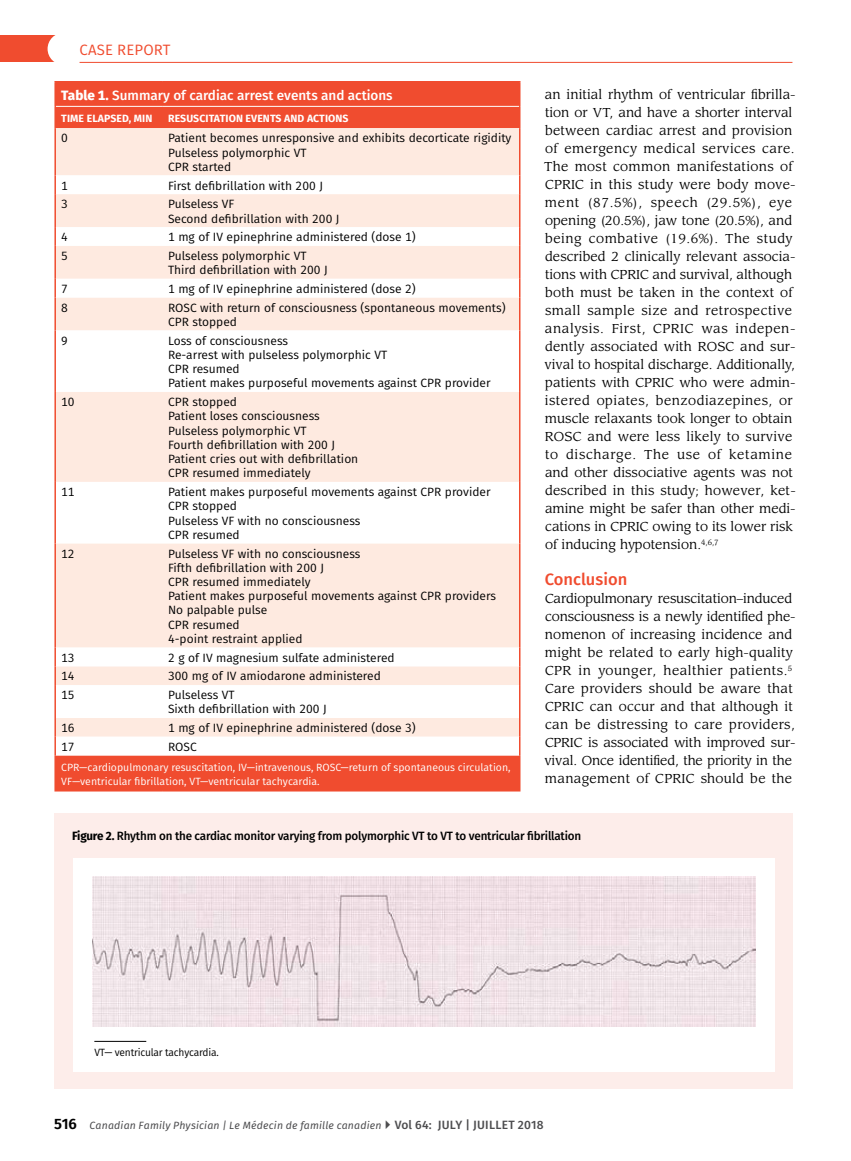
<style>
.page{position:relative;width:851px;height:1161px;background:#fff}
.page>*{position:absolute;margin:0;border:0;box-sizing:border-box;transform-origin:0 0}
.t1{font:500 16.5px "Fira Sans";color:#f04c2f}
.t2{font:15px "Fira Sans";letter-spacing:.01em;color:#f04c2f}
.t3{font:500 13.5px "Fira Sans";color:#fff}
.t4{font:12.75px/18px "Leawood Std";letter-spacing:.01em;color:#000}
.t5{font:12px/14.2px "Fira Sans";color:#000}
.t6{font:500 12px "Fira Sans";letter-spacing:-.015em;color:#000}
.t7{font:10.5px/13.5px "Fira Sans";color:#fff}
.t8{font:italic 10.5px "Fira Sans";letter-spacing:.015em;color:#4d4d4f}
.t9{font:700 10.5px "Fira Sans";letter-spacing:.01em;color:#fff}
.t10{font:10.5px "Fira Sans";letter-spacing:-.015em;color:#000}
.s1{font-weight:800}
.s2{font-weight:700}
.s3{font-weight:600;font-style:normal;font-size:15px;color:#000}
.s4{font-weight:500;font-style:normal;font-size:12px}
</style>
<div class="page">
<div style="left:0;top:35px;width:55px;height:27px;background:#f04c2f"></div>
<div style="left:48px;top:33px;width:32px;height:32px;background:#fff;border-radius:50%"></div>
<hr style="left:80px;top:62px;width:712px;height:1px;background:#f04c2f">
<div style="left:54px;top:813px;width:738px;height:276px;background:#fdedea"></div>
<div style="left:73px;top:858px;width:701px;height:213px;background:#fff"></div>
<img style="left:93px;top:877px;width:662px;height:150px">
<hr style="left:94px;top:1041px;width:52px;height:1px;background:#000">
<div style="left:56px;top:82px;width:463px;height:708px;background:#f04c2f"></div>
<div style="left:56px;top:128px;width:463px;height:47px;background:#feeae0"></div>
<svg style="left:56px;top:175px;width:463px;height:580px;fill:#feeae0"></svg>
<hr style="left:56px;top:106px;width:106px;height:1px;background:#fff">
<hr style="left:162px;top:106px;width:357px;height:1px;background:#fff">
<hr style="left:54px;top:81px;width:108px;height:1px;background:#f04c2f">
<hr style="left:54px;top:82px;width:2px;height:24px;background:#f04c2f">
<hr style="left:162px;top:81px;width:358px;height:1px;background:#f04c2f">
<hr style="left:54px;top:106px;width:2px;height:22px;background:#f04c2f">
<svg style="left:519px;top:82px;width:1px;height:46px"></svg>
<hr style="left:54px;top:128px;width:2px;height:47px;background:#f04c2f">
<hr style="left:519px;top:128px;width:1px;height:47px;background:#f04c2f">
<svg style="left:54px;top:175px;width:2px;height:19px"></svg>
<svg style="left:519px;top:175px;width:1px;height:19px"></svg>
<hr style="left:54px;top:194px;width:2px;height:33px;background:#f04c2f">
<hr style="left:519px;top:194px;width:1px;height:33px;background:#f04c2f">
<svg style="left:54px;top:227px;width:2px;height:19px"></svg>
<svg style="left:519px;top:227px;width:1px;height:19px"></svg>
<hr style="left:54px;top:246px;width:2px;height:33px;background:#f04c2f">
<hr style="left:519px;top:246px;width:1px;height:33px;background:#f04c2f">
<svg style="left:54px;top:279px;width:2px;height:19px"></svg>
<svg style="left:519px;top:279px;width:1px;height:19px"></svg>
<hr style="left:54px;top:298px;width:2px;height:32px;background:#f04c2f">
<hr style="left:519px;top:298px;width:1px;height:32px;background:#f04c2f">
<hr style="left:54px;top:330px;width:2px;height:62px;background:#f04c2f">
<hr style="left:519px;top:330px;width:1px;height:62px;background:#f04c2f">
<hr style="left:54px;top:392px;width:2px;height:90px;background:#f04c2f">
<hr style="left:519px;top:392px;width:1px;height:90px;background:#f04c2f">
<hr style="left:54px;top:482px;width:2px;height:61px;background:#f04c2f">
<hr style="left:519px;top:482px;width:1px;height:61px;background:#f04c2f">
<hr style="left:54px;top:543px;width:2px;height:105px;background:#f04c2f">
<hr style="left:519px;top:543px;width:1px;height:105px;background:#f04c2f">
<svg style="left:54px;top:648px;width:2px;height:37px"></svg>
<svg style="left:519px;top:648px;width:1px;height:37px"></svg>
<hr style="left:54px;top:685px;width:2px;height:33px;background:#f04c2f">
<hr style="left:519px;top:685px;width:1px;height:33px;background:#f04c2f">
<svg style="left:54px;top:718px;width:2px;height:37px"></svg>
<svg style="left:519px;top:718px;width:1px;height:37px"></svg>
<hr style="left:54px;top:755px;width:2px;height:35px;background:#f04c2f">
<hr style="left:519px;top:755px;width:1px;height:35px;background:#f04c2f">
<hr style="left:54px;top:790px;width:108px;height:2px;background:#f04c2f">
<hr style="left:162px;top:790px;width:358px;height:2px;background:#f04c2f">
<p class="t2" style="left:80px;top:38px;width:92px">CASE REPORT</p>
<p class="t3" style="left:61px;top:85px;width:333px"><span class="s1">Table 1.</span> Summary of cardiac arrest events and actions</p>
<p class="t9" style="left:61px;top:110px;width:93px">TIME ELAPSED, MIN</p>
<p class="t9" style="left:168px;top:110px;width:182px">RESUSCITATION EVENTS AND ACTIONS</p>
<p class="t5" style="left:61px;top:131px;width:8px">0</p>
<p class="t5" style="left:168px;top:131px;width:345px">Patient becomes unresponsive and exhibits decorticate rigidity<br>Pulseless polymorphic VT<br>CPR started</p>
<p class="t5" style="left:61px;top:178px;width:8px">1</p>
<p class="t5" style="left:168px;top:178px;width:156px">First defibrillation with 200 J</p>
<p class="t5" style="left:61px;top:197px;width:8px">3</p>
<p class="t5" style="left:168px;top:197px;width:173px">Pulseless VF<br>Second defibrillation with 200 J</p>
<p class="t5" style="left:61px;top:230px;width:8px">4</p>
<p class="t5" style="left:168px;top:230px;width:249px">1 mg of IV epinephrine administered (dose 1)</p>
<p class="t5" style="left:61px;top:248px;width:8px">5</p>
<p class="t5" style="left:168px;top:248px;width:161px">Pulseless polymorphic VT<br>Third defibrillation with 200 J</p>
<p class="t5" style="left:61px;top:281px;width:8px">7</p>
<p class="t5" style="left:168px;top:281px;width:249px">1 mg of IV epinephrine administered (dose 2)</p>
<p class="t5" style="left:61px;top:300px;width:8px">8</p>
<p class="t5" style="left:168px;top:300px;width:339px">ROSC with return of consciousness (spontaneous movements)<br>CPR stopped</p>
<p class="t5" style="left:61px;top:333px;width:8px">9</p>
<p class="t5" style="left:168px;top:333px;width:324px">Loss of consciousness<br>Re-arrest with pulseless polymorphic VT<br>CPR resumed<br>Patient makes purposeful movements against CPR provider</p>
<p class="t5" style="left:61px;top:395px;width:15px">10</p>
<p class="t5" style="left:168px;top:395px;width:192px">CPR stopped<br>Patient loses consciousness<br>Pulseless polymorphic VT<br>Fourth defibrillation with 200 J<br>Patient cries out with defibrillation<br>CPR resumed immediately</p>
<p class="t5" style="left:61px;top:484px;width:15px">11</p>
<p class="t5" style="left:168px;top:484px;width:324px">Patient makes purposeful movements against CPR provider<br>CPR stopped<br>Pulseless VF with no consciousness<br>CPR resumed</p>
<p class="t5" style="left:61px;top:546px;width:15px">12</p>
<p class="t5" style="left:168px;top:546px;width:329px">Pulseless VF with no consciousness<br>Fifth defibrillation with 200 J<br>CPR resumed immediately<br>Patient makes purposeful movements against CPR providers<br>No palpable pulse<br>CPR resumed<br>4-point restraint applied</p>
<p class="t5" style="left:61px;top:650px;width:15px">13</p>
<p class="t5" style="left:168px;top:650px;width:228px">2 g of IV magnesium sulfate administered</p>
<p class="t5" style="left:61px;top:669px;width:15px">14</p>
<p class="t5" style="left:168px;top:669px;width:214px">300 mg of IV amiodarone administered</p>
<p class="t5" style="left:61px;top:688px;width:15px">15</p>
<p class="t5" style="left:168px;top:688px;width:160px">Pulseless VT<br>Sixth defibrillation with 200 J</p>
<p class="t5" style="left:61px;top:721px;width:15px">16</p>
<p class="t5" style="left:168px;top:721px;width:249px">1 mg of IV epinephrine administered (dose 3)</p>
<p class="t5" style="left:61px;top:739px;width:15px">17</p>
<p class="t5" style="left:168px;top:739px;width:30px">ROSC</p>
<p class="t7" style="left:61px;top:761px;width:451px">CPR—cardiopulmonary resuscitation, IV—intravenous, ROSC—return of spontaneous circulation,<br>VF—ventricular fibrillation, VT—ventricular tachycardia.</p>
<p class="t4" style="left:544px;top:86px;width:253px">an initial rhythm of ventricular fibrilla&shy;tion or VT, and have a shorter interval between cardiac arrest and provision of emergency medical services care.<br>The most common manifestations of CPRIC in this study were body move&shy;ment (87.5%), speech (29.5%), eye opening (20.5%), jaw tone (20.5%), and being combative (19.6%). The study described 2 clinically relevant associa&shy;tions with CPRIC and survival, although both must be taken in the context of small sample size and retrospective analysis. First, CPRIC was indepen&shy;dently associated with ROSC and sur&shy;vival to hospital discharge. Additionally, patients with CPRIC who were admin&shy;istered opiates, benzodiazepines, or muscle relaxants took longer to obtain ROSC and were less likely to survive to discharge. The use of ketamine and other dissociative agents was not described in this study; however, ket&shy;amine might be safer than other medi&shy;cations in CPRIC owing to its lower risk of inducing hypotension.<sup>4,6,7</sup></p>
<p class="t1" style="left:545px;top:566px;width:84px">Conclusion</p>
<p class="t4" style="left:544px;top:590px;width:253px">Cardiopulmonary resuscitation–induced consciousness is a newly identified phe&shy;nomenon of increasing incidence and might be related to early high-quality CPR in younger, healthier patients.<sup>5<br></sup>Care providers should be aware that CPRIC can occur and that although it can be distressing to care providers, CPRIC is associated with improved sur&shy;vival. Once identified, the priority in the management of CPRIC should be the</p>
<p class="t6" style="left:72px;top:826px;width:510px"><span class="s2">Figure 2.</span> Rhythm on the cardiac monitor varying from polymorphic VT to VT to ventricular fibrillation</p>
<p class="t10" style="left:94px;top:1045px;width:126px">VT— ventricular tachycardia.</p>
<p class="t8" style="left:54px;top:1117px;width:491px"><span class="s3">516</span> Canadian Family Physician | Le Médecin de famille canadien <span class="s4">Vol 64: JULY | JUILLET 2018</span></p>
</div>
